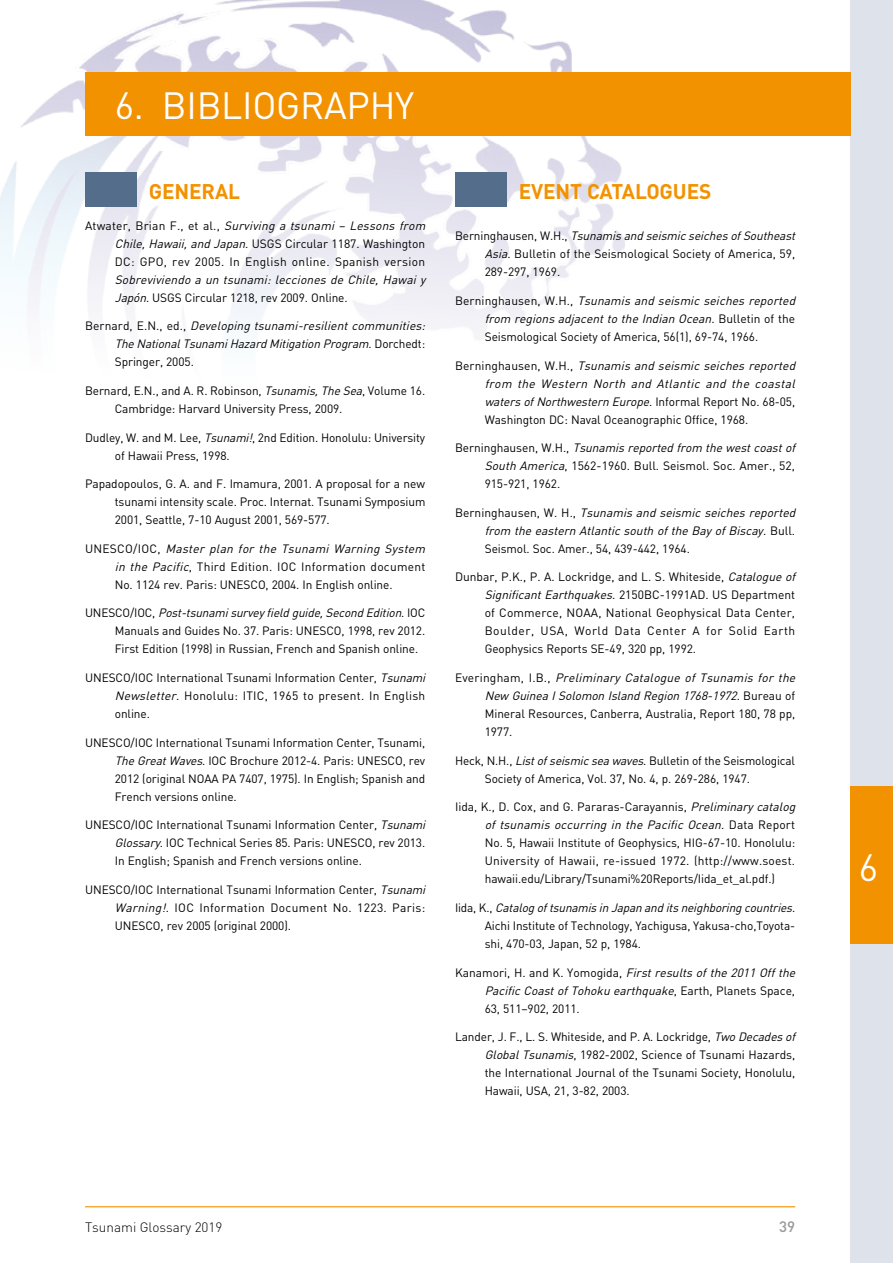
<style>
.page{position:relative;width:893px;height:1263px;background:#fff}
.page>*{position:absolute;margin:0;border:0;box-sizing:border-box;transform-origin:0 0}
.t1{font:37.5px "DIN";letter-spacing:-.005em;color:#fff}
.t2{font:700 21px "DIN";letter-spacing:-.005em;color:#f39200}
.t3{font:500 15px "DIN";color:#999898}
.t4{font:300 13.5px "DIN";color:#000}
.t5{font:12px/18px "DIN";letter-spacing:-.005em;color:#000}
.t6{font:italic 12px/18px "DIN";color:#000}
.t7{font:12px/18px "DIN";letter-spacing:.025em;color:#000}
.s1{font-style:italic}
.s2{font-style:normal}
</style>
<div class="page">
<img style="left:0;top:0;width:625px;height:339px">
<hr style="left:85px;top:1206px;width:710px;height:1px;background:#f39200">
<div style="left:850px;top:0;width:43px;height:1263px;background:#dee2ea"></div>
<div style="left:850px;top:787px;width:43px;height:157px;background:#f39200"></div>
<div style="left:85px;top:173px;width:51px;height:34px;background:#536d8a"></div>
<div style="left:455px;top:173px;width:51px;height:34px;background:#536d8a"></div>
<div style="left:85px;top:72px;width:765px;height:64px;background:#f39200"></div>
<h1 class="t1" style="left:115px;top:82px;width:301px">6. BIBLIOGRAPHY</h1>
<h2 class="t2" style="left:149px;top:177px;width:93px">GENERAL</h2>
<p class="t7" style="left:115px;top:216px;width:315px;text-indent:-30px">Atwa t e r , B r i a n F . , e t a l . , <span class="s1">Surviving a tsunami – Lessons from<br>Chile,Hawaii,and Japan</span>. USGS Circular 1187. Washington<br>DC: GPO, rev 2005. In English online. Spanish version</p>
<p class="t6" style="left:115px;top:270px;width:315px">Sobreviviendo a un tsunami: lecciones de Chile, Hawai y<br>Japón<span class="s2">. USGS Circular 1218, rev 2009. Online.</span></p>
<p class="t6" style="left:115px;top:317px;width:315px;text-indent:-30px"><span class="s2">B e r n a rd , E . N . , e d . ,</span> Developing tsunami-resilientcommunities:<br>TheNationalTsunamiHazardMitigation Program<span class="s2">. D o r c h e d t :<br>Springer, 2005.</span></p>
<p class="t5" style="left:115px;top:381px;width:312px;text-indent:-30px">Bernard, E.N., and A. R. Robinson, <span class="s1">Tsunamis,TheSea</span>, Volume 16.<br>Cambridge: Harvard University Press, 2009.</p>
<p class="t5" style="left:115px;top:428px;width:312px;text-indent:-30px">Dudley, W. and M. Lee, <span class="s1">Tsunami!</span>, 2nd Edition. Honolulu: University of Hawaii Press, 1998.</p>
<p class="t5" style="left:115px;top:475px;width:312px;text-align:justify;text-indent:-30px">Papadopoulos, G. A. and F. Imamura, 2001. A proposal for a new tsunami intensity scale. Proc. Internat. Tsunami Symposium 2001, Seattle, 7-10 August 2001, 569-577.</p>
<p class="t5" style="left:115px;top:539px;width:315px;text-indent:-30px">U N E S C O / I O C , <span class="s1">Master plan for the Tsunami Warning System in the Pacific</span>, Third Edition. IOC Information document<br>No. 1124 rev. Paris: UNESCO, 2004. In English online.</p>
<p class="t5" style="left:115px;top:604px;width:312px;text-align:justify;text-indent:-30px">U N E S C O / I O C , <span class="s1">Post-tsunamisurveyfieldguide,SecondEdition</span>. I O C Manuals and Guides No. 37. Paris: UNESCO, 1998, rev 2012.<br>First Edition (1998) in Russian, French and Spanish online.</p>
<p class="t5" style="left:115px;top:668px;width:315px;text-indent:-30px">UNESCO/IOC International Tsunami Information Center, <span class="s1">Tsunami<br>Newsletter</span>. Honolulu: ITIC, 1965 to present. In English online.</p>
<p class="t5" style="left:115px;top:733px;width:312px;text-align:justify;text-indent:-30px">UNESCO/IOC International Tsunami Information Center, Tsunami, <span class="s1">TheGreatWaves</span>. IOC Brochure 2012-4. Paris: UNESCO, rev 2012 (original NOAA PA 7407, 1975). In English; Spanish and French versions online.</p>
<p class="t5" style="left:115px;top:816px;width:315px;text-indent:-30px">UNESCO/IOC International Tsunami Information Center, <span class="s1">Tsunami<br>Glossary</span>. IOC Technical Series 85. Paris: UNESCO, rev 2013.<br>In English; Spanish and French versions online.</p>
<p class="t5" style="left:115px;top:880px;width:315px;text-indent:-30px">UNESCO/IOC International Tsunami Information Center, <span class="s1">Tsunami<br>Warning!</span>. IOC Information Document No. 1223. Paris:<br>UNESCO, rev 2005 (original 2000).</p>
<h2 class="t2" style="left:519px;top:177px;width:194px">EVENT CATALOGUES</h2>
<p class="t5" style="left:485px;top:227px;width:315px;text-indent:-30px">B e r n i n g h a u s e n , W . H . , <span class="s1">TsunamisandseismicseichesofSoutheast<br>Asia</span>. Bulletin of the Seismological Society of America, 59,<br>289-297, 1969.</p>
<p class="t5" style="left:485px;top:291px;width:315px;text-indent:-30px">B e r n i n g h a u s e n , W . H . , <span class="s1">Tsunamis and seismic seiches reported from regionsadjacentto the Indian Ocean</span>. B u l l e t i n o f t h e<br>Seismological Society of America, 56(1), 69-74, 1966.</p>
<p class="t6" style="left:485px;top:356px;width:315px;text-indent:-30px"><span class="s2">B e r n i n g h a u s e n , W . H . ,</span> Tsunamis and seismic seiches reported from the Western North and Atlantic and the coastal watersofNorthwestern Europe<span class="s2">. I n f o r m a l R e p o rt N o . 6 8 - 0 5 , Washington DC: Naval Oceanographic Office, 1968.</span></p>
<p class="t5" style="left:485px;top:439px;width:315px;text-indent:-30px">B e r n i n g h a u s e n , W . H . , <span class="s1">Tsunamisreported from thewestcoastof<br>South America</span>, 1562-1960. Bull. Seismol. Soc. Amer., 52,<br>915-921, 1962.</p>
<p class="t6" style="left:485px;top:503px;width:315px;text-indent:-30px"><span class="s2">B e r n i n g h a u s e n , W . H . ,</span> Tsunamisand seismicseichesreported from the eastern Atlanticsouth ofthe BayofBiscay<span class="s2">. B u l l .<br>Seismol. Soc. Amer., 54, 439-442, 1964.</span></p>
<p class="t5" style="left:485px;top:568px;width:315px;text-indent:-30px">Dunbar, P.K., P. A. Lockridge, and L. S. Whiteside, <span class="s1">Catalogue of SignificantEarthquakes</span>. 2150BC-1991AD. US Department of Commerce, NOAA, National Geophysical Data Center, Boulder, USA, World Data Center A for Solid Earth Geophysics Reports SE-49, 320 pp, 1992.</p>
<p class="t5" style="left:485px;top:668px;width:315px;text-indent:-30px">Ev e r i n g h a m , I . B . , <span class="s1">Preliminary Catalogue of Tsunamis for the New GuineaISolomon Island Region 1768-1972</span>. B u r e a u o f Mineral Resources, Canberra, Australia, Report 180, 78 pp, 1977.</p>
<p class="t5" style="left:485px;top:751px;width:312px;text-indent:-30px">Heck, N.H., <span class="s1">Listofseismicseawaves</span>. Bulletin of the Seismological<br>Society of America, Vol. 37, No. 4, p. 269-286, 1947.</p>
<p class="t5" style="left:485px;top:798px;width:315px;text-indent:-30px">Iida, K., D. Cox, and G. Pararas-Carayannis, <span class="s1">Preliminarycatalog of tsunamis occurring in the Pacific Ocean</span>. D a t a R e p o rt No. 5, Hawaii Institute of Geophysics, HIG-67-10. Honolulu:<br>University of Hawaii, re-issued 1972. (http://www.soest. hawaii.edu/Library/Tsunami%20Reports/Iida_et_al.pdf.)</p>
<p class="t5" style="left:485px;top:898px;width:312px;text-align:justify;text-indent:-30px">I i d a , K . , <span class="s1">CatalogoftsunamisinJapananditsneighboringcountries</span>.<br>Aichi Institute of Technology, Yachigusa, Yakusa-cho,Toyota&shy;shi, 470-03, Japan, 52 p, 1984.</p>
<p class="t5" style="left:485px;top:963px;width:315px;text-indent:-30px">Kanamori, H. and K. Yomogida, <span class="s1">Firstresultsofthe 2011 Offthe<br>PacificCoastofTohoku earthquake</span>, E a rt h , P l a n e t s S p a c e ,<br>63, 511–902, 2011.</p>
<p class="t5" style="left:485px;top:1028px;width:315px;text-indent:-30px">Lander, J. F., L. S. Whiteside, and P. A. Lockridge, <span class="s1">TwoDecadesof GlobalTsunamis</span>, 1982-2002, Science of Tsunami Hazards, the International Journal of the Tsunami Society, Honolulu, Hawaii, USA, 21, 3-82, 2003.</p>
<p class="t4" style="left:85px;top:1218px;width:139px">Tsunami Glossary 2019</p>
<p class="t3" style="left:779px;top:1217px;width:17px">39</p>
<h1 class="t1" style="left:859px;top:844px;width:21px">6</h1>
</div>
